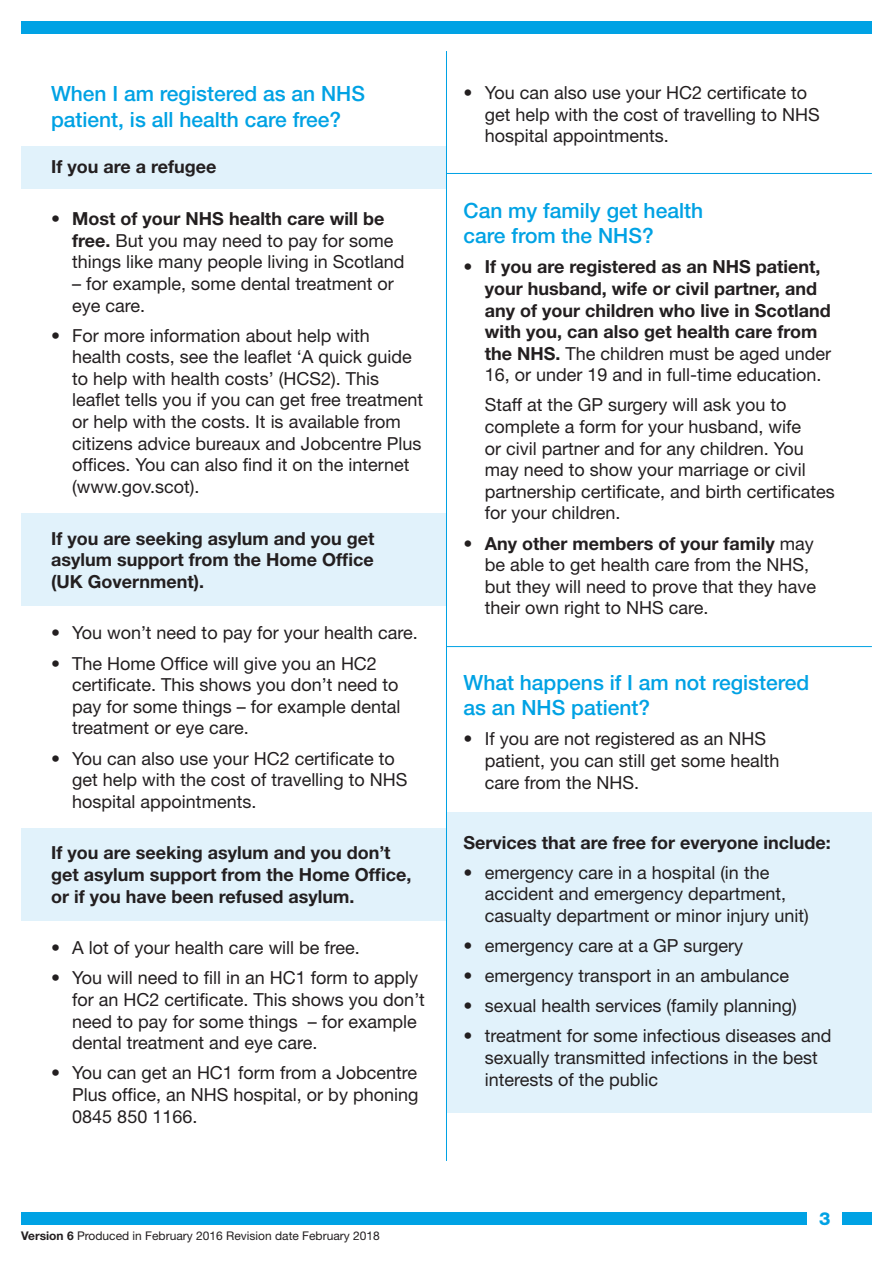
<style>
.page{position:relative;width:893px;height:1263px;background:#fff}
.page>*{position:absolute;margin:0;border:0;box-sizing:border-box;transform-origin:0 0}
.Sub_title_heading{font:500 21px/25.2px "Helvetica Neue LT";color:#00a2e4}
.bullets{font:18px/21.6px "Helvetica Neue LT";color:#231f20}
.bullets-2{font:700 18px/21.6px "Helvetica Neue LT";color:#231f20}
.Body_copy{font:700 18px/21.6px "Helvetica Neue LT";color:#231f20;text-align:justify}
.Sub_title_heading-2{font:700 18px "Helvetica Neue LT";color:#231f20}
.t1{font:800 18px "Helvetica Neue LT";color:#00a2e4}
.t2{font:12px "Helvetica Neue LT";color:#231f20}
.s1{font-weight:700}
.s2{font-weight:400}
</style>
<div class="page">
<div style="left:21px;top:1212px;width:851px;height:13px;background:#00a2e4"></div>
<div style="left:808px;top:1205px;width:34px;height:26px;background:#fff"></div>
<div style="left:21px;top:21px;width:851px;height:13px;background:#00a2e4"></div>
<div style="left:447px;top:812px;width:425px;height:301px;background:#e1f2fb"></div>
<div style="left:21px;top:147px;width:426px;height:42px;background:#e1f2fb"></div>
<div style="left:21px;top:513px;width:425px;height:93px;background:#e1f2fb"></div>
<div style="left:21px;top:828px;width:425px;height:93px;background:#e1f2fb"></div>
<hr style="left:446px;top:51px;width:1px;height:1110px;background:#00a2e4">
<hr style="left:447px;top:646px;width:425px;height:1px;background:#00a2e4">
<hr style="left:447px;top:173px;width:425px;height:1px;background:#00a2e4">
<p class="Sub_title_heading" style="left:51px;top:81px;width:315px">When I am registered as an NHS</p>
<p class="Sub_title_heading" style="left:51px;top:106px;width:292px">patient, is all health care free?</p>
<p class="Sub_title_heading-2" style="left:51px;top:156px;width:167px">If you are a refugee</p>
<p class="bullets" style="left:72px;top:208px;width:334px;text-indent:-21px">• <span class="s1">Most of your NHS health care will be free.</span> But you may need to pay for some things like many people living in Scotland</p>
<p class="bullets" style="left:72px;top:272px;width:323px">– for example, some dental treatment or eye care.</p>
<p class="bullets" style="left:72px;top:324px;width:352px;text-indent:-21px">• For more information about help with health costs, see the leaflet ‘A quick guide to help with health costs’ (HCS2). This leaflet tells you if you can get free treatment or help with the costs. It is available from citizens advice bureaux and Jobcentre Plus offices. You can also find it on the internet (www.gov.scot).</p>
<p class="Body_copy" style="left:51px;top:527px;width:325px">If you are seeking asylum and you get asylum support from the Home Office (UK Government).</p>
<p class="bullets" style="left:51px;top:622px;width:368px">• You won’t need to pay for your health care.</p>
<p class="bullets" style="left:72px;top:652px;width:330px;text-indent:-21px">• The Home Office will give you an HC2 certificate. This shows you don’t need to pay for some things – for example dental treatment or eye care.</p>
<p class="bullets" style="left:72px;top:747px;width:337px;text-indent:-21px">• You can also use your HC2 certificate to get help with the cost of travelling to NHS hospital appointments.</p>
<p class="Body_copy" style="left:51px;top:842px;width:362px;text-align:left">If you are seeking asylum and you don’t get asylum support from the Home Office, or if you have been refused asylum.</p>
<p class="bullets" style="left:51px;top:937px;width:310px">• A lot of your health care will be free.</p>
<p class="bullets" style="left:72px;top:967px;width:354px;text-indent:-21px">• You will need to fill in an HC1 form to apply for an HC2 certificate. This shows you don’t need to pay for some things – for example dental treatment and eye care.</p>
<p class="bullets" style="left:72px;top:1062px;width:348px;text-align:justify;text-indent:-21px">• You can get an HC1 form from a Jobcentre Plus office, an NHS hospital, or by phoning 0845 850 1166.</p>
<p class="t2" style="left:21px;top:1229px;width:360px"><span class="s1">Version 6</span> Produced in February 2016 Revision date February 2018</p>
<p class="bullets" style="left:485px;top:82px;width:337px;text-indent:-21px">• You can also use your HC2 certificate to get help with the cost of travelling to NHS hospital appointments.</p>
<p class="Sub_title_heading" style="left:463px;top:198px;width:241px">Can my family get health care from the NHS?</p>
<p class="bullets-2" style="left:485px;top:256px;width:348px;text-indent:-21px"><span class="s2">•</span> If you are registered as an NHS patient, your husband, wife or civil partner, and any of your children who live in Scotland with you, can also get health care from the NHS. <span class="s2">The children must be aged under 16, or under 19 and in full-time education.</span></p>
<p class="bullets" style="left:485px;top:394px;width:352px">Staff at the GP surgery will ask you to complete a form for your husband, wife<br>or civil partner and for any children. You may need to show your marriage or civil partnership certificate, and birth certificates for your children.</p>
<p class="bullets" style="left:485px;top:532px;width:333px;text-indent:-21px">• <span class="s1">Any other members of your family</span> may be able to get health care from the NHS, but they will need to prove that they have their own right to NHS care.</p>
<p class="Sub_title_heading" style="left:463px;top:670px;width:347px">What happens if I am not registered</p>
<p class="Sub_title_heading" style="left:463px;top:695px;width:188px">as an NHS patient?</p>
<p class="bullets" style="left:485px;top:728px;width:296px;text-indent:-21px">• If you are not registered as an NHS patient, you can still get some health care from the NHS.</p>
<p class="bullets-2" style="left:463px;top:831px;width:369px">Services that are free for everyone include:</p>
<p class="bullets" style="left:485px;top:861px;width:326px;text-indent:-21px">• emergency care in a hospital (in the accident and emergency department, casualty department or minor injury unit)</p>
<p class="bullets" style="left:463px;top:935px;width:281px">• emergency care at a GP surgery</p>
<p class="bullets" style="left:463px;top:965px;width:327px">• emergency transport in an ambulance</p>
<p class="bullets" style="left:463px;top:995px;width:335px">• sexual health services (family planning)</p>
<p class="bullets" style="left:485px;top:1025px;width:348px;text-indent:-21px">• treatment for some infectious diseases and sexually transmitted infections in the best interests of the public</p>
<p class="t1" style="left:819px;top:1207px;width:13px">3</p>
</div>
